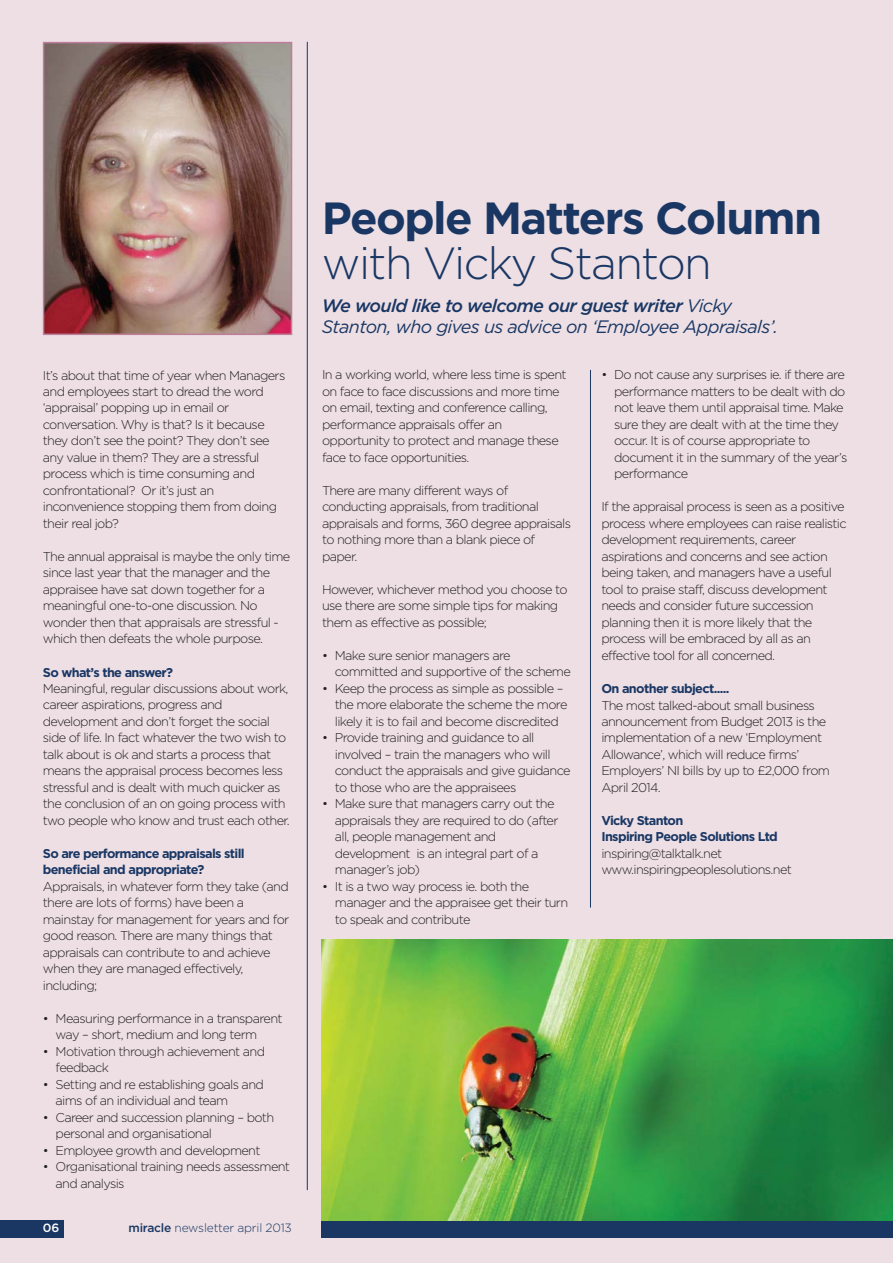
<style>
.page{position:relative;width:893px;height:1263px;background:#fff}
.page>*{position:absolute;margin:0;border:0;box-sizing:border-box;transform-origin:0 0}
.t1{font:700 45px "Gotham";letter-spacing:-.035em;color:#1a3764}
.t2{font:300 45px "Gotham";letter-spacing:-.035em;color:#1a3764}
.t3{font:italic 18px/21px "Gotham";letter-spacing:-.035em;color:#1a3764}
.t4{font:300 12.75px/16.5px "Gotham";letter-spacing:-.05em;color:#231f20}
.t5{font:700 12.75px/16.5px "Gotham";letter-spacing:-.05em;color:#1a3764}
.t6{font:300 12px "Gotham";letter-spacing:-.015em;color:#1a3764}
.t7{font:500 12px "Gotham";color:#fff}
.s1{font-weight:500}
</style>
<div class="page">
<div style="left:0;top:0;width:892px;height:1263px;background:#eddfe4"></div>
<img style="left:46px;top:45px;width:243px;height:287px">
<div style="left:43px;top:42px;width:249px;height:293px;border:2px solid #be7e9a"></div>
<hr style="left:307px;top:42px;width:1px;height:1148px;background:#1a3764">
<div style="left:0;top:1220px;width:64px;height:17px;background:#1a3764"></div>
<div style="left:322px;top:1220px;width:570px;height:17px;background:#1a3764"></div>
<img style="left:322px;top:940px;width:570px;height:280px">
<hr style="left:590px;top:370px;width:1px;height:538px;background:#1a3764">
<p class="t4" style="left:43px;top:368px;width:244px">It’s about that time of year when Managers and employees start to dread the word ‘appraisal’ popping up in email or conversation. Why is that? Is it because they don’t see the point? They don’t see any value in them? They are a stressful process which is time consuming and confrontational? Or it’s just an inconvenience stopping them from doing their real job?</p>
<p class="t4" style="left:43px;top:549px;width:249px">The annual appraisal is maybe the only time since last year that the manager and the appraisee have sat down together for a meaningful one-to-one discussion. No wonder then that appraisals are stressful - which then defeats the whole purpose.</p>
<p class="t5" style="left:43px;top:665px;width:132px">So what’s the answer?</p>
<p class="t4" style="left:43px;top:681px;width:248px">Meaningful, regular discussions about work, career aspirations, progress and development and don’t forget the social side of life. In fact whatever the two wish to talk about is ok and starts a process that means the appraisal process becomes less stressful and is dealt with much quicker as the conclusion of an on going process with two people who know and trust each other.</p>
<p class="t5" style="left:43px;top:846px;width:203px">So are performance appraisals still beneficial and appropriate?</p>
<p class="t4" style="left:43px;top:879px;width:248px">Appraisals, in whatever form they take (and there are lots of forms) have been a mainstay for management for years and for good reason. There are many things that appraisals can contribute to and achieve when they are managed effectively, including;</p>
<p class="t4" style="left:56px;top:1011px;width:229px;text-indent:-13px">• Measuring performance in a transparent way – short, medium and long term</p>
<p class="t4" style="left:56px;top:1044px;width:211px;text-indent:-13px">• Motivation through achievement and feedback</p>
<p class="t4" style="left:56px;top:1077px;width:210px;text-indent:-13px">• Setting and re establishing goals and aims of an individual and team</p>
<p class="t4" style="left:56px;top:1110px;width:220px;text-indent:-13px">• Career and succession planning – both personal and organisational</p>
<p class="t4" style="left:43px;top:1143px;width:219px">• Employee growth and development</p>
<p class="t4" style="left:56px;top:1160px;width:236px;text-indent:-13px">• Organisational training needs assessment and analysis</p>
<p class="t7" style="left:43px;top:1224px;width:18px">06</p>
<p class="t6" style="left:128px;top:1224px;width:165px"><span class="s1">miracle</span> newsletter april 2013</p>
<h1 class="t1" style="left:322px;top:202px;width:502px">People Matters Column</h1>
<h1 class="t2" style="left:322px;top:247px;width:391px">with Vicky Stanton</h1>
<h2 class="t3" style="left:322px;top:297px;width:458px"><span class="s1">We would like to welcome our guest writer</span> Vicky<br>Stanton, who gives us advice on ‘Employee Appraisals’.</h2>
<p class="t4" style="left:322px;top:368px;width:246px">In a working world, where less time is spent on face to face discussions and more time on email, texting and conference calling, performance appraisals offer an opportunity to protect and manage these face to face opportunities.</p>
<p class="t4" style="left:322px;top:483px;width:250px">There are many different ways of conducting appraisals, from traditional appraisals and forms, 360 degree appraisals to nothing more than a blank piece of paper.</p>
<p class="t4" style="left:322px;top:582px;width:247px">However, whichever method you choose to use there are some simple tips for making them as effective as possible;</p>
<p class="t4" style="left:335px;top:648px;width:238px;text-indent:-13px">• Make sure senior managers are committed and supportive of the scheme</p>
<p class="t4" style="left:335px;top:681px;width:234px;text-indent:-13px">• Keep the process as simple as possible – the more elaborate the scheme the more likely it is to fail and become discredited</p>
<p class="t4" style="left:335px;top:731px;width:237px;text-indent:-13px">• Provide training and guidance to all involved – train the managers who will conduct the appraisals and give guidance to those who are the appraisees</p>
<p class="t4" style="left:335px;top:797px;width:225px;text-indent:-13px">• Make sure that managers carry out the appraisals they are required to do (after all, people management and development is an integral part of a manager’s job)</p>
<p class="t4" style="left:335px;top:879px;width:235px;text-indent:-13px">• It is a two way process ie. both the manager and the appraisee get their turn to speak and contribute</p>
<p class="t4" style="left:614px;top:368px;width:235px;text-indent:-13px">• Do not cause any surprises ie. if there are performance matters to be dealt with do not leave them until appraisal time. Make sure they are dealt with at the time they occur. It is of course appropriate to document it in the summary of the year’s performance</p>
<p class="t4" style="left:601px;top:500px;width:247px">If the appraisal process is seen as a positive process where employees can raise realistic development requirements, career aspirations and concerns and see action being taken, and managers have a useful tool to praise staff, discuss development needs and consider future succession planning then it is more likely that the process will be embraced by all as an effective tool for all concerned.</p>
<p class="t5" style="left:601px;top:681px;width:130px">On another subject.....</p>
<p class="t4" style="left:601px;top:698px;width:230px">The most talked-about small business announcement from Budget 2013 is the implementation of a new ‘Employment Allowance’, which will reduce firms’ Employers’ NI bills by up to £2,000 from April 2014.</p>
<p class="t5" style="left:601px;top:813px;width:178px">Vicky Stanton<br>Inspiring People Solutions Ltd</p>
<p class="t4" style="left:601px;top:846px;width:192px">inspiring@talktalk.net www.inspiringpeoplesolutions.net</p>
</div>
